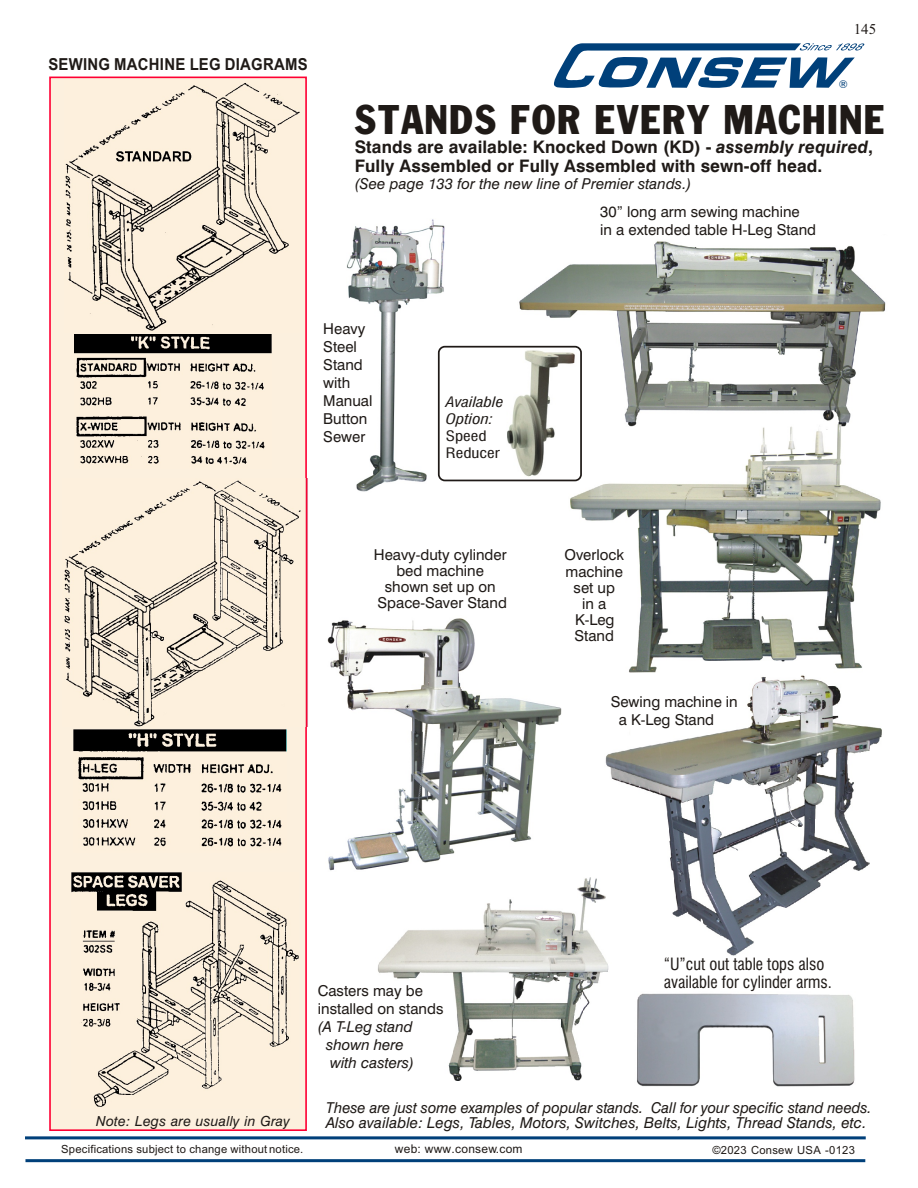
<style>
.page{position:relative;width:918px;height:1188px;background:#fff}
.page>*{position:absolute;margin:0;border:0;box-sizing:border-box;transform-origin:0 0}
.t1{font:43.5px "Franklin Cond.Gothic";letter-spacing:.01em;color:#1f1a17;scale:1.05 1}
.t2{font:700 17.25px/19px "Swis 721 BT";letter-spacing:.005em;color:#1f1a17}
.t3{font:16.5px/17.9px "Swis 721 Cn BT";color:#1f1a17}
.t4{font:700 16.5px "Arial Narrow";letter-spacing:.015em;color:#1f1a17;scale:1.1 1}
.t5{font:15px/18px "Swis 721 BT";color:#1f1a17}
.t6{font:italic 15px/18px "Swis 721 BT";letter-spacing:.005em;color:#1f1a17}
.t7{font:15px "Times New Roman";color:#1f1a17}
.t8{font:italic 14.1px/16.8px "Swis 721 Cn BT";color:#1f1a17;scale:1.22 1}
.t9{font:14.1px/16.8px "Swis 721 Cn BT";color:#1f1a17;scale:1.22 1}
.t10{font:italic 13.95px "Swis 721 BT";letter-spacing:.015em;color:#1f1a17}
.t11{font:12px "Arial";letter-spacing:.02em;color:#1f1a17}
.t12{font:11.25px "Arial";letter-spacing:.015em;color:#1f1a17}
.t13{font:10.8px "Swis 721 BT";color:#00407a}
.s1{font-style:italic}
</style>
<div class="page">
<div style="left:49px;top:77px;width:258px;height:1054px;background:#fcf0de;border:2px solid #f03"></div>
<svg style="left:554px;top:43px;width:310px;height:45px"></svg>
<hr style="left:25px;top:1136px;width:841px;height:3px;background:#00407a">
<hr style="left:25px;top:1159px;width:840px;height:3px;background:#00407a">
<img style="left:605px;top:675px;width:277px;height:281px">
<img style="left:518px;top:241px;width:368px;height:184px">
<img style="left:377px;top:877px;width:235px;height:203px">
<img style="left:569px;top:425px;width:312px;height:248px">
<img style="left:346px;top:219px;width:99px;height:273px">
<img style="left:327px;top:618px;width:235px;height:253px">
<img style="left:72px;top:872px;width:227px;height:235px">
<img style="left:65px;top:83px;width:235px;height:248px">
<img style="left:64px;top:479px;width:244px;height:247px">
<img style="left:73px;top:730px;width:214px;height:117px">
<img style="left:75px;top:334px;width:197px;height:131px">
<img style="left:507px;top:349px;width:72px;height:129px">
<div style="left:438px;top:346px;width:144px;height:135px;border:2px solid #1f1a17;border-radius:6px"></div>
<img style="left:637px;top:993px;width:218px;height:94px">
<p class="t4" style="left:48px;top:59px;width:237px">SEWING MACHINE LEG DIAGRAMS</p>
<p class="t7" style="left:854px;top:24px;width:24px">145</p>
<p class="t13" style="left:839px;top:80px;width:10px">®</p>
<h1 class="t1" style="left:354px;top:95px;width:508px">STANDS FOR EVERY MACHINE</h1>
<p class="t2" style="left:355px;top:139px;width:520px">Stands are available: Knocked Down (KD) - <span class="s1">assembly required</span>,<br>Fully Assembled or Fully Assembled with sewn-off head.</p>
<p class="t6" style="left:355px;top:176px;width:338px">(See page 133 for the new line of Premier stands.)</p>
<p class="t5" style="left:600px;top:204px;width:217px">30” long arm sewing machine<br>in a extended table H-Leg Stand</p>
<p class="t5" style="left:323px;top:321px;width:51px">Heavy<br>Steel<br>Stand with<br>Manual<br>Button<br>Sewer</p>
<p class="t8" style="left:446px;top:395px;width:49px">Available<br>Option:</p>
<p class="t9" style="left:446px;top:429px;width:46px">Speed<br>Reducer</p>
<p class="t5" style="left:374px;top:548px;width:135px;line-height:16.2px;text-align:center">Heavy-duty cylinder bed machine shown set up on<br>Space-Saver Stand</p>
<p class="t5" style="left:564px;top:548px;width:61px;line-height:16.2px;text-align:center">Overlock machine set up<br>in a<br>K-Leg<br>Stand</p>
<p class="t5" style="left:619px;top:694px;width:120px;text-indent:-8px">Sewing machine in a K-Leg Stand</p>
<p class="t10" style="left:96px;top:1115px;width:195px">Note: Legs are usually in Gray</p>
<p class="t5" style="left:318px;top:983px;width:127px">Casters may be installed on stands</p>
<p class="t6" style="left:326px;top:1019px;width:90px;text-indent:-8px">(A T-Leg stand shown here with casters)</p>
<p class="t3" style="left:664px;top:957px;width:170px">“U”cut out table tops also available for cylinder arms.</p>
<p class="t6" style="left:326px;top:1101px;width:547px;line-height:15.5px">These are just some examples of popular stands. Call for your specific stand needs.<br>Also available: Legs, Tables, Motors, Switches, Belts, Lights, Thread Stands, etc.</p>
<p class="t12" style="left:61px;top:1145px;width:244px">Specifications subject to change without notice.</p>
<p class="t11" style="left:395px;top:1144px;width:129px">web: www.consew.com</p>
<p class="t12" style="left:712px;top:1145px;width:144px">©2023 Consew USA -0123</p>
</div>
